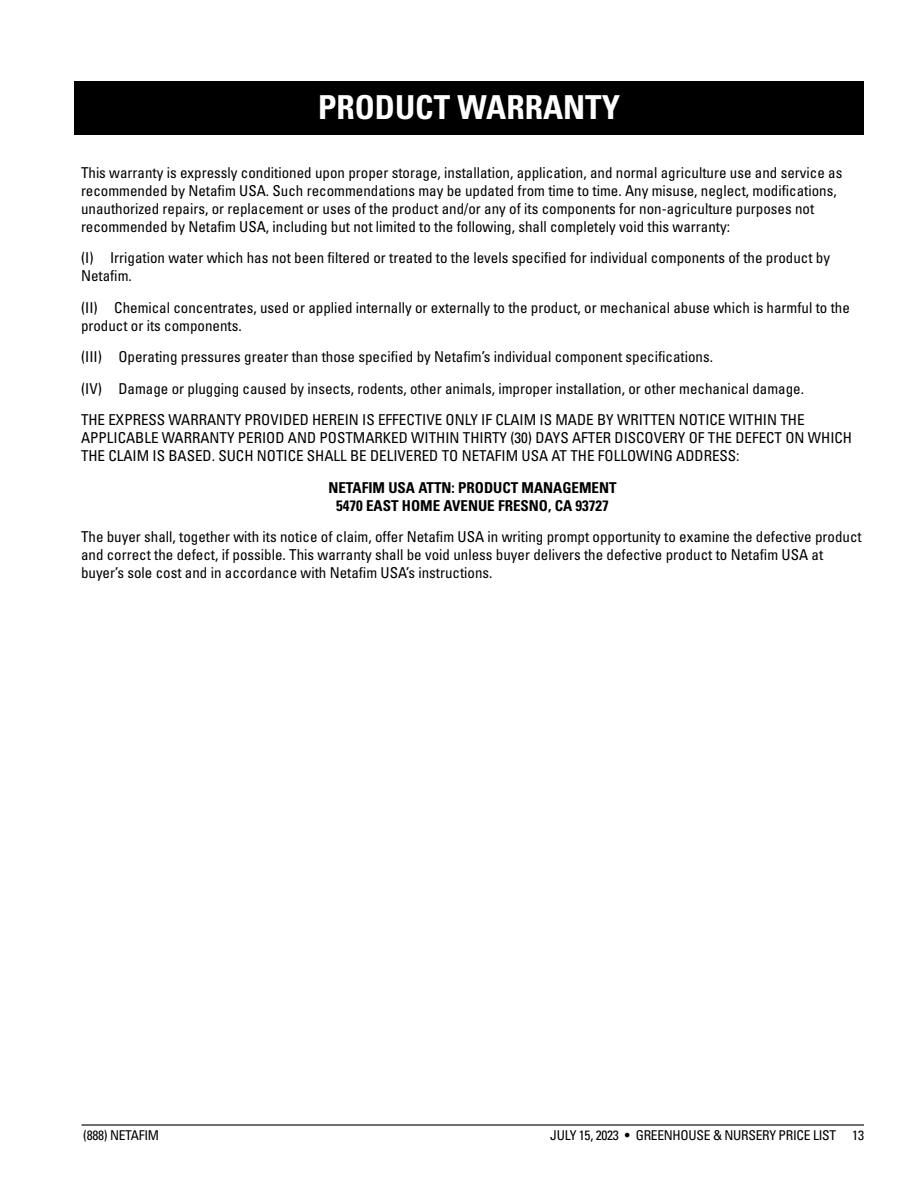
<style>
.page{position:relative;width:918px;height:1188px;background:#fff}
.page>*{position:absolute;margin:0;border:0;box-sizing:border-box;transform-origin:0 0}
.t1{font:700 condensed 33px "Univers LT Std";color:#fff}
.t2{font:condensed 15px/18px "Univers LT Std";color:#000}
.t3{font:700 condensed 15px/18px "Univers LT Std";color:#000;text-align:center}
.t4{font:condensed 13.5px "Univers LT Std";letter-spacing:-.02em;color:#000}
</style>
<div class="page">
<div style="left:74px;top:81px;width:790px;height:54px;background:#000"></div>
<hr style="left:82px;top:1124px;width:782px;height:2px;background:#000">
<h1 class="t1" style="left:318px;top:87px;width:303px">PRODUCT WARRANTY</h1>
<p class="t2" style="left:81px;top:163px;width:763px">This warranty is expressly conditioned upon proper storage, installation, application, and normal agriculture use and service as recommended by Netafim USA. Such recommendations may be updated from time to time. Any misuse, neglect, modifications, unauthorized repairs, or replacement or uses of the product and/or any of its components for non-agriculture purposes not recommended by Netafim USA, including but not limited to the following, shall completely void this warranty:</p>
<p class="t2" style="left:81px;top:249px;width:751px">(I) Irrigation water which has not been filtered or treated to the levels specified for individual components of the product by<br>Netafim.</p>
<p class="t2" style="left:81px;top:298px;width:770px">(II) Chemical concentrates, used or applied internally or externally to the product, or mechanical abuse which is harmful to the product or its components.</p>
<p class="t2" style="left:81px;top:341px;width:725px;line-height:31.5px">(III) Operating pressures greater than those specified by Netafim’s individual component specifications.<br>(IV) Damage or plugging caused by insects, rodents, other animals, improper installation, or other mechanical damage.<br>THE EXPRESS WARRANTY PROVIDED HEREIN IS EFFECTIVE ONLY IF CLAIM IS MADE BY WRITTEN NOTICE WITHIN THE</p>
<p class="t2" style="left:81px;top:429px;width:773px">APPLICABLE WARRANTY PERIOD AND POSTMARKED WITHIN THIRTY (30) DAYS AFTER DISCOVERY OF THE DEFECT ON WHICH<br>THE CLAIM IS BASED. SUCH NOTICE SHALL BE DELIVERED TO NETAFIM USA AT THE FOLLOWING ADDRESS:</p>
<p class="t3" style="left:328px;top:478px;width:290px">NETAFIM USA ATTN: PRODUCT MANAGEMENT<br>5470 EAST HOME AVENUE FRESNO, CA 93727</p>
<p class="t2" style="left:81px;top:528px;width:782px">The buyer shall, together with its notice of claim, offer Netafim USA in writing prompt opportunity to examine the defective product and correct the defect, if possible. This warranty shall be void unless buyer delivers the defective product to Netafim USA at buyer’s sole cost and in accordance with Netafim USA’s instructions.</p>
<p class="t4" style="left:83px;top:1127px;width:77px">(888) NETAFIM</p>
<p class="t4" style="left:550px;top:1127px;width:315px">JULY 15, 2023 <sup>●</sup> GREENHOUSE &amp; NURSERY PRICE LIST 13</p>
</div>
